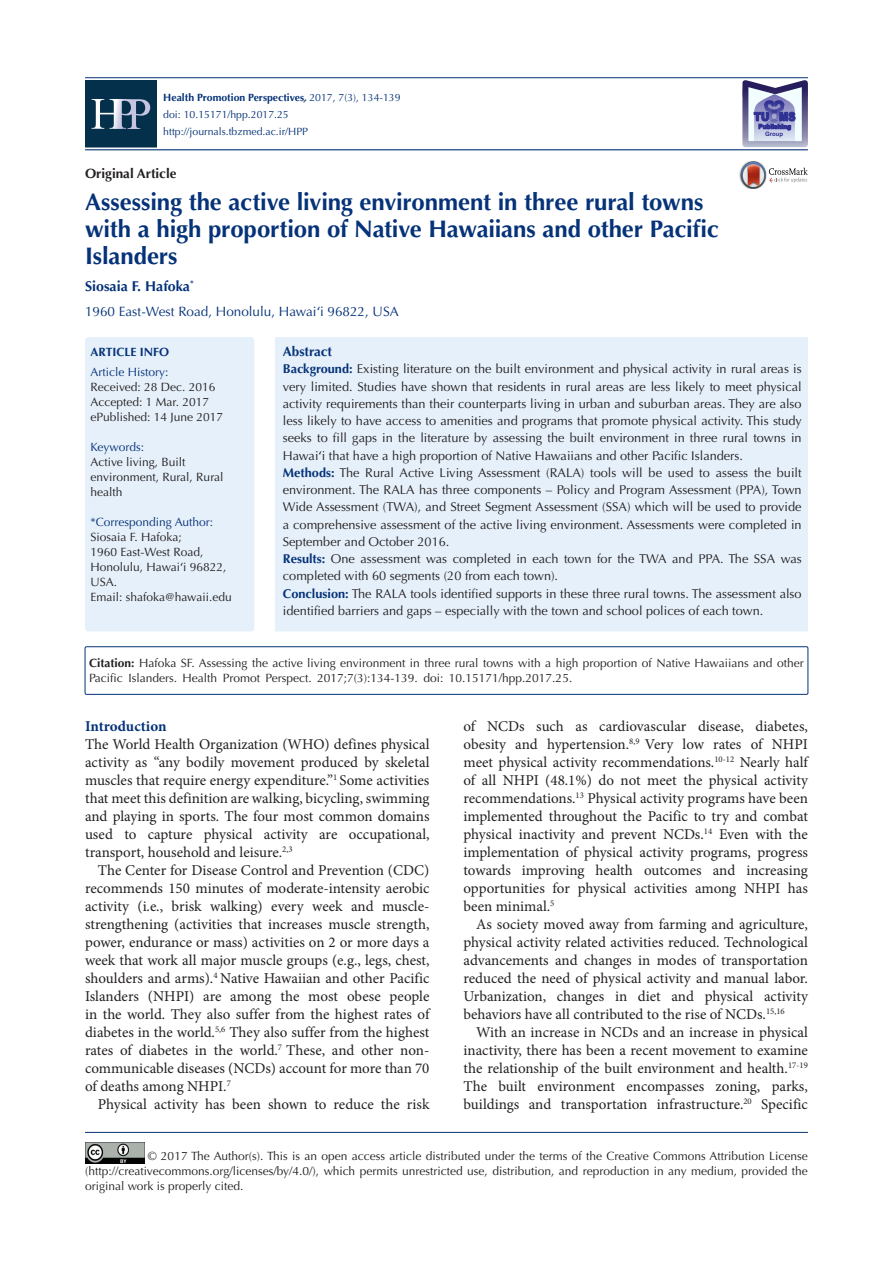
<style>
.page{position:relative;width:893px;height:1263px;background:#fff}
.page>*{position:absolute;margin:0;border:0;box-sizing:border-box;transform-origin:0 0}
.t1{font:700 24px/27px "Optima LT Std";letter-spacing:-.005em;color:#053278}
.t2{font:15px/18px "Minion Pro";color:#231f20;text-align:justify}
.t3{font:700 15px "Minion Pro";letter-spacing:-.005em;color:#053278}
.t4{font:700 14.25px "Optima LT Std";color:#053278}
.t5{font:13.5px "Optima LT Std";color:#053278}
.t6{font:700 13.5px "Optima LT Std";color:#231f20}
.t7{font:700 13.5px "Optima LT Std";color:#053278}
.t8{font:12.75px/17.2px "Optima LT Std";color:#231f20;text-align:justify}
.corresponding{font:12px/15px "Optima LT Std";color:#231f20}
.t9{font:12px "Optima LT Std";color:#053278}
.t10{font:700 12px "Optima LT Std";color:#053278}
.t11{font:900 12px "Arial";color:#2e3092;scale:.82 1}
.t12{font:10.5px/16.8px "Optima LT Std";color:#053278}
.t13{font:700 10.5px "Optima LT Std";color:#053278}
.t14{font:700 6px "Arial";color:#2e3092}
.s1{font-style:italic}
.s2{font-weight:400}
.s3{font-family:"Calibri"}
.s4{font-weight:700;color:#053278}
.s5{font-weight:700}
</style>
<div class="page">
<hr style="left:85px;top:149px;width:723px;height:1px;background:#053278">
<hr style="left:85px;top:77px;width:723px;height:1px;background:#053278">
<hr style="left:85px;top:1132px;width:723px;height:1px;background:#053278">
<img style="left:85px;top:1143px;width:59px;height:20px">
<img style="left:739px;top:169px;width:2px;height:13px">
<svg style="left:741px;top:161px;width:67px;height:28px"></svg>
<svg style="left:742px;top:80px;width:66px;height:67px"></svg>
<div style="left:275px;top:337px;width:533px;height:294px;background:#e6f0fa"></div>
<div style="left:85px;top:337px;width:169px;height:294px;background:#e6f0fa;border-radius:3px"></div>
<div style="left:85px;top:647px;width:723px;height:47px;border:1px solid #053278"></div>
<div style="left:85px;top:80px;width:71px;height:67px;background:#05304c"></div>
<svg style="left:92px;top:97px;width:20px;height:32px"></svg>
<svg style="left:112px;top:97px;width:16px;height:32px"></svg>
<svg style="left:128px;top:97px;width:24px;height:33px"></svg>
<p class="t13" style="left:163px;top:91px;width:239px">Health Promotion Perspectives<span class="s1">,</span> <span class="s2">2017, 7(3), 134-139</span></p>
<p class="t12" style="left:163px;top:106px;width:146px">doi: 10.15171/hpp.2017.25 http://journals.tbzmed.ac.ir/HPP</p>
<p class="t6" style="left:85px;top:165px;width:93px">Original Article</p>
<p class="t1" style="left:85px;top:189px;width:635px">Assessing the active living environment in three rural towns with a high proportion of Native Hawaiians and other Pacific<br>Islanders</p>
<p class="t4" style="left:85px;top:277px;width:110px">Siosaia F. Hafoka<sup>*</sup></p>
<p class="t5" style="left:85px;top:303px;width:315px">1960 East-West Road, Honolulu, Hawai<span class="s3">ʻ</span>i 96822, USA</p>
<p class="t11" style="left:754px;top:108px;width:52px">TU MS</p>
<p class="t14" style="left:765px;top:129px;width:20px">Group</p>
<p class="t10" style="left:91px;top:345px;width:80px">ARTICLE INFO</p>
<p class="t9" style="left:91px;top:365px;width:80px">Article History:</p>
<p class="corresponding" style="left:91px;top:380px;width:127px">Received: 28 Dec. 2016</p>
<p class="corresponding" style="left:91px;top:395px;width:120px">Accepted: 1 Mar. 2017</p>
<p class="corresponding" style="left:91px;top:410px;width:134px">ePublished: 14 June 2017</p>
<p class="t9" style="left:91px;top:440px;width:55px">Keywords:</p>
<p class="corresponding" style="left:91px;top:455px;width:134px">Active living, Built environment, Rural, Rural health</p>
<p class="t9" style="left:91px;top:515px;width:124px">*Corresponding Author:</p>
<p class="corresponding" style="left:91px;top:530px;width:93px">Siosaia F. Hafoka;</p>
<p class="corresponding" style="left:91px;top:545px;width:137px">1960 East-West Road,<br>Honolulu, Hawai<span class="s3">ʻ</span>i 96822,<br>USA.</p>
<p class="corresponding" style="left:91px;top:590px;width:143px">Email: shafoka@hawaii.edu</p>
<p class="t7" style="left:283px;top:344px;width:51px">Abstract</p>
<p class="t8" style="left:283px;top:360px;width:520px"><span class="s4">Background:</span> Existing literature on the built environment and physical activity in rural areas is very limited. Studies have shown that residents in rural areas are less likely to meet physical activity requirements than their counterparts living in urban and suburban areas. They are also less likely to have access to amenities and programs that promote physical activity. This study seeks to fill gaps in the literature by assessing the built environment in three rural towns in Hawai<span class="s3">ʻ</span>i that have a high proportion of Native Hawaiians and other Pacific Islanders.</p>
<p class="t8" style="left:283px;top:464px;width:520px"><span class="s4">Methods:</span> The Rural Active Living Assessment (RALA) tools will be used to assess the built environment. The RALA has three components – Policy and Program Assessment (PPA), Town Wide Assessment (TWA), and Street Segment Assessment (SSA) which will be used to provide a comprehensive assessment of the active living environment. Assessments were completed in September and October 2016.</p>
<p class="t8" style="left:283px;top:550px;width:520px"><span class="s4">Results:</span> One assessment was completed in each town for the TWA and PPA. The SSA was completed with 60 segments (20 from each town).</p>
<p class="t8" style="left:283px;top:585px;width:520px"><span class="s4">Conclusion:</span> The RALA tools identified supports in these three rural towns. The assessment also identified barriers and gaps – especially with the town and school polices of each town.</p>
<p class="corresponding" style="left:89px;top:656px;width:716px"><span class="s5">Citation:</span> Hafoka SF. Assessing the active living environment in three rural towns with a high proportion of Native Hawaiians and other<br>Pacific Islanders. Health Promot Perspect. 2017;7(3):134-139. doi: 10.15171/hpp.2017.25.</p>
<p class="t3" style="left:85px;top:715px;width:83px">Introduction</p>
<p class="t2" style="left:85px;top:735px;width:346px">The World Health Organization (WHO) defines physical activity as “any bodily movement produced by skeletal muscles that require energy expenditure.”<sup>1</sup> Some activities that meet this definition are walking, bicycling, swimming and playing in sports. The four most common domains used to capture physical activity are occupational, transport, household and leisure.<sup>2,3</sup></p>
<p class="t2" style="left:85px;top:861px;width:346px;text-indent:13px">The Center for Disease Control and Prevention (CDC) recommends 150 minutes of moderate-intensity aerobic activity (i.e., brisk walking) every week and muscle&shy;strengthening (activities that increases muscle strength, power, endurance or mass) activities on 2 or more days a week that work all major muscle groups (e.g., legs, chest, shoulders and arms).<sup>4</sup> Native Hawaiian and other Pacific Islanders (NHPI) are among the most obese people in the world. They also suffer from the highest rates of diabetes in the world.<sup>5,6</sup> They also suffer from the highest rates of diabetes in the world.<sup>7</sup> These, and other non&shy;communicable diseases (NCDs) account for more than 70 of deaths among NHPI.<sup>7</sup></p>
<p class="t2" style="left:98px;top:1095px;width:333px">Physical activity has been shown to reduce the risk</p>
<p class="t2" style="left:463px;top:717px;width:346px">of NCDs such as cardiovascular disease, diabetes, obesity and hypertension.<sup>8,9</sup> Very low rates of NHPI meet physical activity recommendations.<sup>10-12</sup> Nearly half of all NHPI (48.1%) do not meet the physical activity recommendations.<sup>13</sup> Physical activity programs have been implemented throughout the Pacific to try and combat physical inactivity and prevent NCDs.<sup>14</sup> Even with the implementation of physical activity programs, progress towards improving health outcomes and increasing opportunities for physical activities among NHPI has been minimal.<sup>5</sup></p>
<p class="t2" style="left:463px;top:915px;width:346px;text-indent:13px">As society moved away from farming and agriculture, physical activity related activities reduced. Technological advancements and changes in modes of transportation reduced the need of physical activity and manual labor.<br>Urbanization, changes in diet and physical activity behaviors have all contributed to the rise of NCDs.<sup>15,16</sup></p>
<p class="t2" style="left:463px;top:1023px;width:346px;text-indent:13px">With an increase in NCDs and an increase in physical inactivity, there has been a recent movement to examine the relationship of the built environment and health.<sup>17-19<br></sup>The built environment encompasses zoning, parks, buildings and transportation infrastructure.<sup>20</sup> Specific</p>
<p class="corresponding" style="left:85px;top:1149px;width:724px;text-align:justify;text-indent:63px">© 2017 The Author(s). This is an open access article distributed under the terms of the Creative Commons Attribution License (http://creativecommons.org/licenses/by/4.0/), which permits unrestricted use, distribution, and reproduction in any medium, provided the original work is properly cited.</p>
</div>
